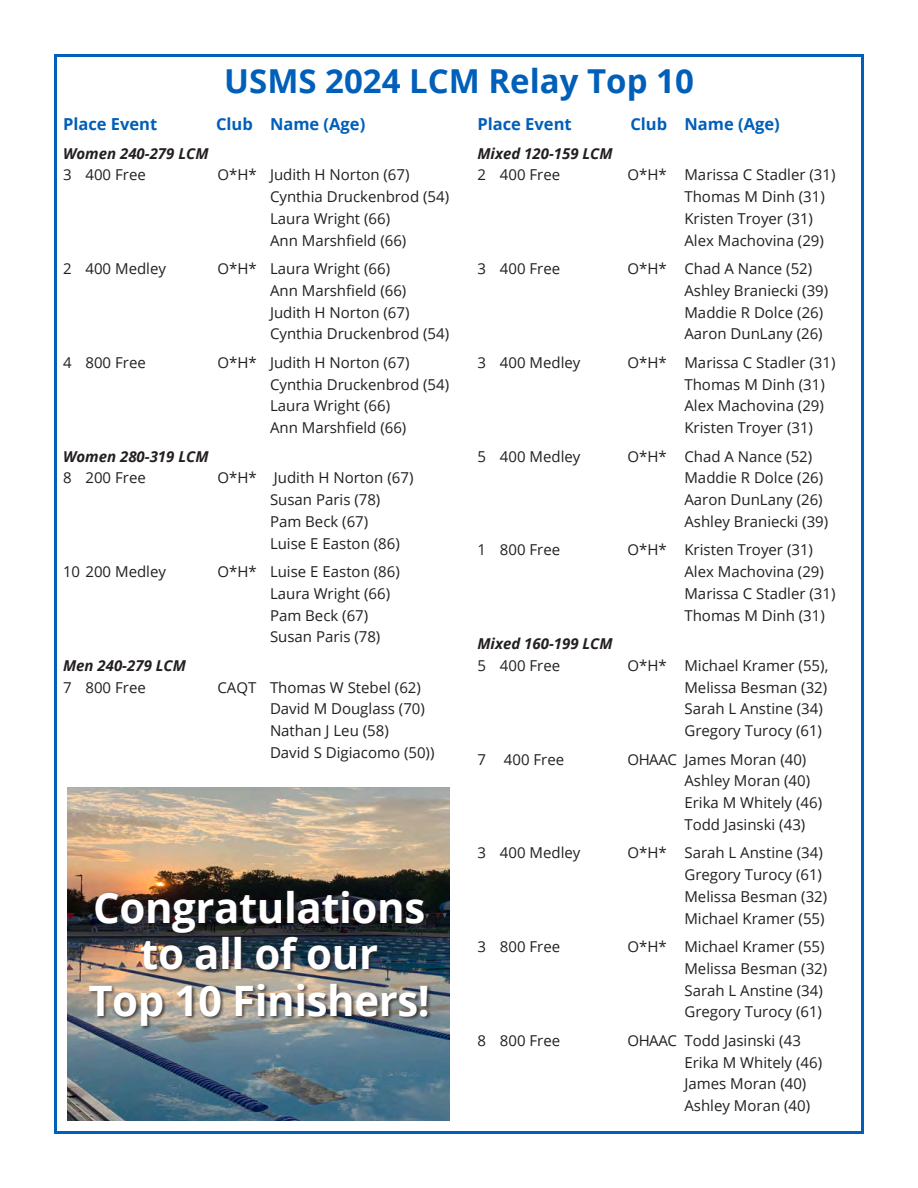
<style>
.page{position:relative;width:918px;height:1188px;background:#fff}
.page>*{position:absolute;margin:0;border:0;box-sizing:border-box;transform-origin:0 0}
.Text{font:700 42px/46.5px "Open Sans";letter-spacing:-.01em;color:#fff;text-align:center}
.Headline{font:700 33px "Open Sans";color:#005fb9}
.Text-2{font:700 16.5px "Open Sans";color:#005fb9}
.Text-3{font:15px/21.8px "Open Sans";color:#231f20;text-align:right}
.Text-4{font:italic 700 15px "Open Sans";color:#231f20}
</style>
<div class="page">
<img style="left:68px;top:788px;width:382px;height:332px">
<div style="left:88px;top:890px;width:344px;height:140px;background:#231f20;opacity:.75"></div>
<p class="Headline" style="left:224px;top:58px;width:471px">USMS 2024 LCM Relay Top 10</p>
<p class="Text-2" style="left:63px;top:113px;width:96px">Place Event</p>
<p class="Text-2" style="left:216px;top:113px;width:151px">Club Name (Age)</p>
<p class="Text-4" style="left:63px;top:143px;width:147px">Women 240-279 LCM</p>
<p class="Text-3" style="left:63px;top:164px;width:84px">3 400 Free</p>
<p class="Text-3" style="left:218px;top:164px;width:194px">O*H* Judith H Norton (67)</p>
<p class="Text-3" style="left:270px;top:185px;width:181px">Cynthia Druckenbrod (54)</p>
<p class="Text-3" style="left:270px;top:207px;width:122px">Laura Wright (66)</p>
<p class="Text-3" style="left:270px;top:229px;width:138px">Ann Marshfield (66)</p>
<p class="Text-3" style="left:63px;top:257px;width:105px">2 400 Medley</p>
<p class="Text-3" style="left:218px;top:257px;width:174px">O*H* Laura Wright (66)</p>
<p class="Text-3" style="left:270px;top:279px;width:138px">Ann Marshfield (66)</p>
<p class="Text-3" style="left:270px;top:301px;width:141px">Judith H Norton (67)</p>
<p class="Text-3" style="left:270px;top:323px;width:181px">Cynthia Druckenbrod (54)</p>
<p class="Text-3" style="left:63px;top:351px;width:84px">4 800 Free</p>
<p class="Text-3" style="left:218px;top:351px;width:194px">O*H* Judith H Norton (67)</p>
<p class="Text-3" style="left:270px;top:373px;width:181px">Cynthia Druckenbrod (54)</p>
<p class="Text-3" style="left:270px;top:395px;width:122px">Laura Wright (66)</p>
<p class="Text-3" style="left:270px;top:416px;width:138px">Ann Marshfield (66)</p>
<p class="Text-4" style="left:63px;top:446px;width:147px">Women 280-319 LCM</p>
<p class="Text-3" style="left:63px;top:467px;width:84px">8 200 Free</p>
<p class="Text-3" style="left:218px;top:467px;width:197px">O*H* Judith H Norton (67)</p>
<p class="Text-3" style="left:270px;top:488px;width:112px">Susan Paris (78)</p>
<p class="Text-3" style="left:270px;top:510px;width:100px">Pam Beck (67)</p>
<p class="Text-3" style="left:270px;top:532px;width:131px">Luise E Easton (86)</p>
<p class="Text-3" style="left:63px;top:560px;width:105px">10 200 Medley</p>
<p class="Text-3" style="left:218px;top:560px;width:184px">O*H* Luise E Easton (86)</p>
<p class="Text-3" style="left:270px;top:582px;width:122px">Laura Wright (66)</p>
<p class="Text-3" style="left:270px;top:604px;width:100px">Pam Beck (67)</p>
<p class="Text-3" style="left:270px;top:626px;width:112px">Susan Paris (78)</p>
<p class="Text-4" style="left:63px;top:655px;width:124px">Men 240-279 LCM</p>
<p class="Text-3" style="left:63px;top:676px;width:84px">7 800 Free</p>
<p class="Text-3" style="left:218px;top:676px;width:205px">CAQT Thomas W Stebel (62)</p>
<p class="Text-3" style="left:270px;top:698px;width:156px">David M Douglass (70)</p>
<p class="Text-3" style="left:270px;top:719px;width:120px">Nathan J Leu (58)</p>
<p class="Text-3" style="left:270px;top:741px;width:166px">David S Digiacomo (50))</p>
<p class="Text" style="left:88px;top:883px;width:343px">Congratulations to all of our<br>Top 10 Finishers!</p>
<p class="Text-2" style="left:477px;top:113px;width:96px">Place Event</p>
<p class="Text-2" style="left:630px;top:113px;width:151px">Club Name (Age)</p>
<p class="Text-4" style="left:477px;top:143px;width:137px">Mixed 120-159 LCM</p>
<p class="Text-3" style="left:477px;top:164px;width:84px">2 400 Free</p>
<p class="Text-3" style="left:627px;top:164px;width:210px">O*H* Marissa C Stadler (31)</p>
<p class="Text-3" style="left:684px;top:185px;width:142px">Thomas M Dinh (31)</p>
<p class="Text-3" style="left:684px;top:207px;width:130px">Kristen Troyer (31)</p>
<p class="Text-3" style="left:684px;top:229px;width:141px">Alex Machovina (29)</p>
<p class="Text-3" style="left:477px;top:257px;width:84px">3 400 Free</p>
<p class="Text-3" style="left:627px;top:257px;width:186px">O*H* Chad A Nance (52)</p>
<p class="Text-3" style="left:684px;top:279px;width:145px">Ashley Braniecki (39)</p>
<p class="Text-3" style="left:684px;top:301px;width:140px">Maddie R Dolce (26)</p>
<p class="Text-3" style="left:684px;top:323px;width:140px">Aaron DunLany (26)</p>
<p class="Text-3" style="left:477px;top:351px;width:105px">3 400 Medley</p>
<p class="Text-3" style="left:627px;top:351px;width:210px">O*H* Marissa C Stadler (31)</p>
<p class="Text-3" style="left:684px;top:373px;width:142px">Thomas M Dinh (31)</p>
<p class="Text-3" style="left:684px;top:395px;width:141px">Alex Machovina (29)</p>
<p class="Text-3" style="left:684px;top:416px;width:130px">Kristen Troyer (31)</p>
<p class="Text-3" style="left:477px;top:445px;width:105px">5 400 Medley</p>
<p class="Text-3" style="left:627px;top:445px;width:186px">O*H* Chad A Nance (52)</p>
<p class="Text-3" style="left:684px;top:467px;width:140px">Maddie R Dolce (26)</p>
<p class="Text-3" style="left:684px;top:488px;width:140px">Aaron DunLany (26)</p>
<p class="Text-3" style="left:684px;top:510px;width:145px">Ashley Braniecki (39)</p>
<p class="Text-3" style="left:477px;top:539px;width:84px">1 800 Free</p>
<p class="Text-3" style="left:627px;top:539px;width:187px">O*H* Kristen Troyer (31)</p>
<p class="Text-3" style="left:684px;top:560px;width:141px">Alex Machovina (29)</p>
<p class="Text-3" style="left:684px;top:582px;width:153px">Marissa C Stadler (31)</p>
<p class="Text-3" style="left:684px;top:604px;width:142px">Thomas M Dinh (31)</p>
<p class="Text-4" style="left:477px;top:633px;width:137px">Mixed 160-199 LCM</p>
<p class="Text-3" style="left:477px;top:654px;width:84px">5 400 Free</p>
<p class="Text-3" style="left:627px;top:654px;width:202px">O*H* Michael Kramer (55),<br>Melissa Besman (32)</p>
<p class="Text-3" style="left:684px;top:698px;width:140px">Sarah L Anstine (34)</p>
<p class="Text-3" style="left:684px;top:719px;width:139px">Gregory Turocy (61)</p>
<p class="Text-3" style="left:477px;top:748px;width:88px">7 400 Free</p>
<p class="Text-3" style="left:627px;top:748px;width:180px">OHAAC James Moran (40)</p>
<p class="Text-3" style="left:684px;top:770px;width:127px">Ashley Moran (40)</p>
<p class="Text-3" style="left:684px;top:791px;width:139px">Erika M Whitely (46)</p>
<p class="Text-3" style="left:684px;top:813px;width:122px">Todd Jasinski (43)</p>
<p class="Text-3" style="left:477px;top:842px;width:105px">3 400 Medley</p>
<p class="Text-3" style="left:627px;top:842px;width:197px">O*H* Sarah L Anstine (34)</p>
<p class="Text-3" style="left:684px;top:863px;width:139px">Gregory Turocy (61)</p>
<p class="Text-3" style="left:684px;top:885px;width:144px">Melissa Besman (32)</p>
<p class="Text-3" style="left:684px;top:907px;width:142px">Michael Kramer (55)</p>
<p class="Text-3" style="left:477px;top:935px;width:84px">3 800 Free</p>
<p class="Text-3" style="left:627px;top:935px;width:199px">O*H* Michael Kramer (55)</p>
<p class="Text-3" style="left:684px;top:957px;width:144px">Melissa Besman (32)</p>
<p class="Text-3" style="left:684px;top:979px;width:140px">Sarah L Anstine (34)</p>
<p class="Text-3" style="left:684px;top:1001px;width:139px">Gregory Turocy (61)</p>
<p class="Text-3" style="left:477px;top:1029px;width:84px">8 800 Free</p>
<p class="Text-3" style="left:627px;top:1029px;width:175px">OHAAC Todd Jasinski (43</p>
<p class="Text-3" style="left:684px;top:1051px;width:139px">Erika M Whitely (46)</p>
<p class="Text-3" style="left:684px;top:1073px;width:123px">James Moran (40)</p>
<p class="Text-3" style="left:684px;top:1094px;width:127px">Ashley Moran (40)</p>
</div>
